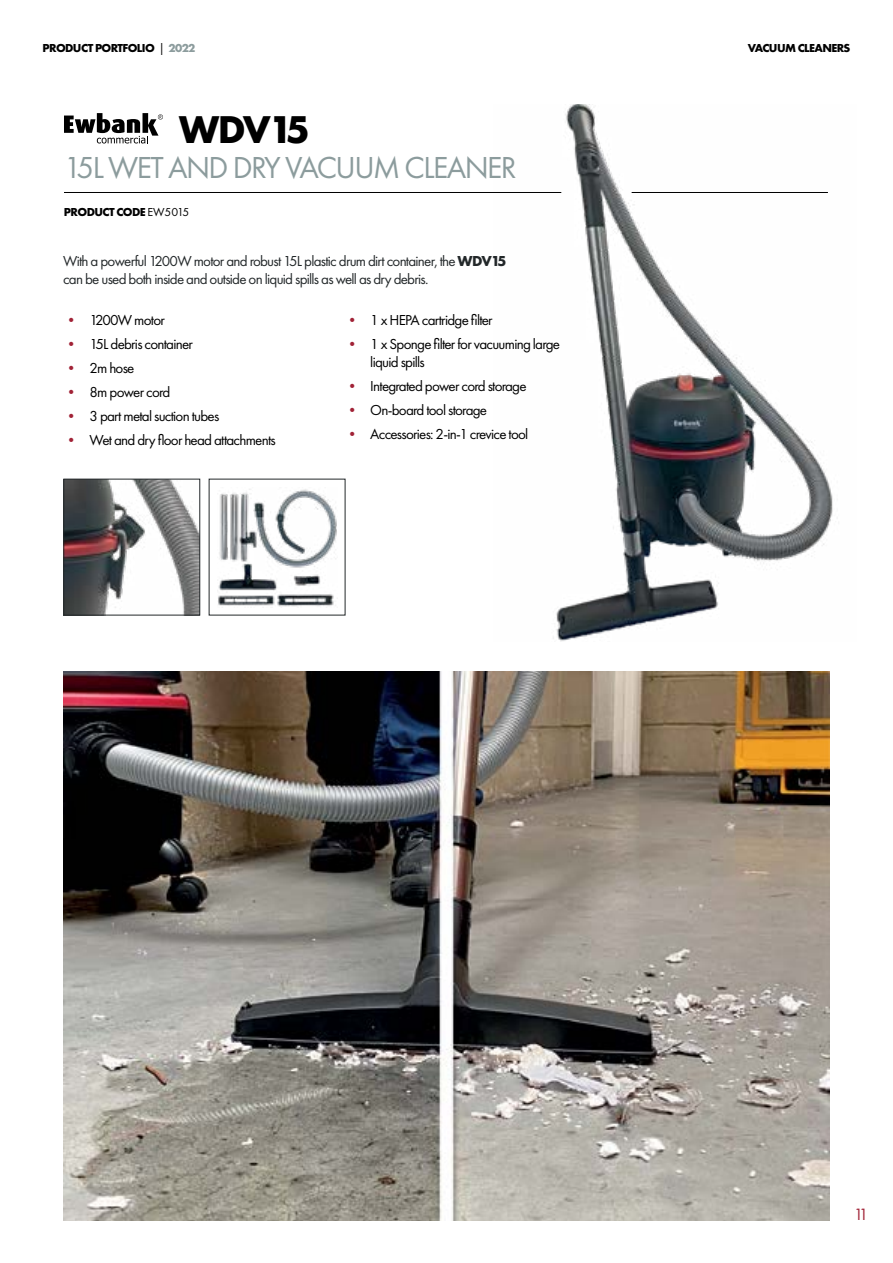
<style>
.page{position:relative;width:893px;height:1263px;background:#fff}
.page>*{position:absolute;margin:0;border:0;box-sizing:border-box;transform-origin:0 0}
.t1{font:700 40.2px "Futura PT";letter-spacing:-.065em;color:#000}
.t2{font:31.5px "Futura PT";letter-spacing:-.05em;color:#8c9c9d}
.t3{font:16.95px "Futura PT";color:#a12236}
.t4{font:15px/18px "Futura PT";letter-spacing:-.05em;color:#000}
.t5{font:15px/18px "Futura PT";letter-spacing:-.05em;color:#23282a}
.t6{font:700 12px "Futura PT";letter-spacing:-.05em;color:#000}
.s1{font-weight:400}
.s2{color:#8c9c9d}
.s3{font-weight:700}
.s4{font-weight:700;color:#a12236}
</style>
<div class="page">
<img style="left:65px;top:481px;width:133px;height:132px">
<div style="left:63px;top:479px;width:137px;height:136px;border:1px solid #23282a"></div>
<img style="left:218px;top:489px;width:119px;height:118px">
<img style="left:64px;top:672px;width:765px;height:548px">
<hr style="left:64px;top:192px;width:497px;height:1px;background:#000">
<img style="left:553px;top:105px;width:280px;height:537px">
<svg style="left:64px;top:113px;width:99px;height:31px"></svg>
<p class="t6" style="left:43px;top:40px;width:154px">PRODUCT PORTFOLIO <span class="s1">|</span> <span class="s2">2022</span></p>
<h1 class="t1" style="left:179px;top:104px;width:133px">WDV15</h1>
<h2 class="t2" style="left:64px;top:149px;width:454px">15L WET AND DRY VACUUM CLEANER</h2>
<p class="t6" style="left:64px;top:204px;width:127px">PRODUCT CODE <span class="s1">EW5015</span></p>
<p class="t5" style="left:63px;top:252px;width:445px">With a powerful 1200W motor and robust 15L plastic drum dirt container, the <span class="s3">WDV15 </span>can be used both inside and outside on liquid spills as well as dry debris.</p>
<p class="t4" style="left:64px;top:311px;width:102px"><span class="s4">•</span> 1200W motor</p>
<p class="t4" style="left:64px;top:335px;width:131px"><span class="s4">•</span> 15L debris container</p>
<p class="t4" style="left:64px;top:359px;width:72px"><span class="s4">•</span> 2m hose</p>
<p class="t4" style="left:64px;top:383px;width:108px"><span class="s4">•</span> 8m power cord</p>
<p class="t4" style="left:64px;top:407px;width:157px"><span class="s4">•</span> 3 part metal suction tubes</p>
<p class="t4" style="left:64px;top:431px;width:213px"><span class="s4">•</span> Wet and dry floor head attachments</p>
<p class="t4" style="left:345px;top:311px;width:149px"><span class="s4">•</span> 1 x HEPA cartridge filter</p>
<p class="t4" style="left:370px;top:335px;width:191px;text-indent:-26px"><span class="s4">•</span> 1 x Sponge filter for vacuuming large liquid spills</p>
<p class="t4" style="left:345px;top:377px;width:183px"><span class="s4">•</span> Integrated power cord storage</p>
<p class="t4" style="left:345px;top:401px;width:144px"><span class="s4">•</span> On-board tool storage</p>
<p class="t4" style="left:345px;top:425px;width:185px"><span class="s4">•</span> Accessories: 2-in-1 crevice tool</p>
<p class="t6" style="left:748px;top:40px;width:104px">VACUUM CLEANERS</p>
<p class="t3" style="left:854px;top:1204px;width:16px">11</p>
</div>
